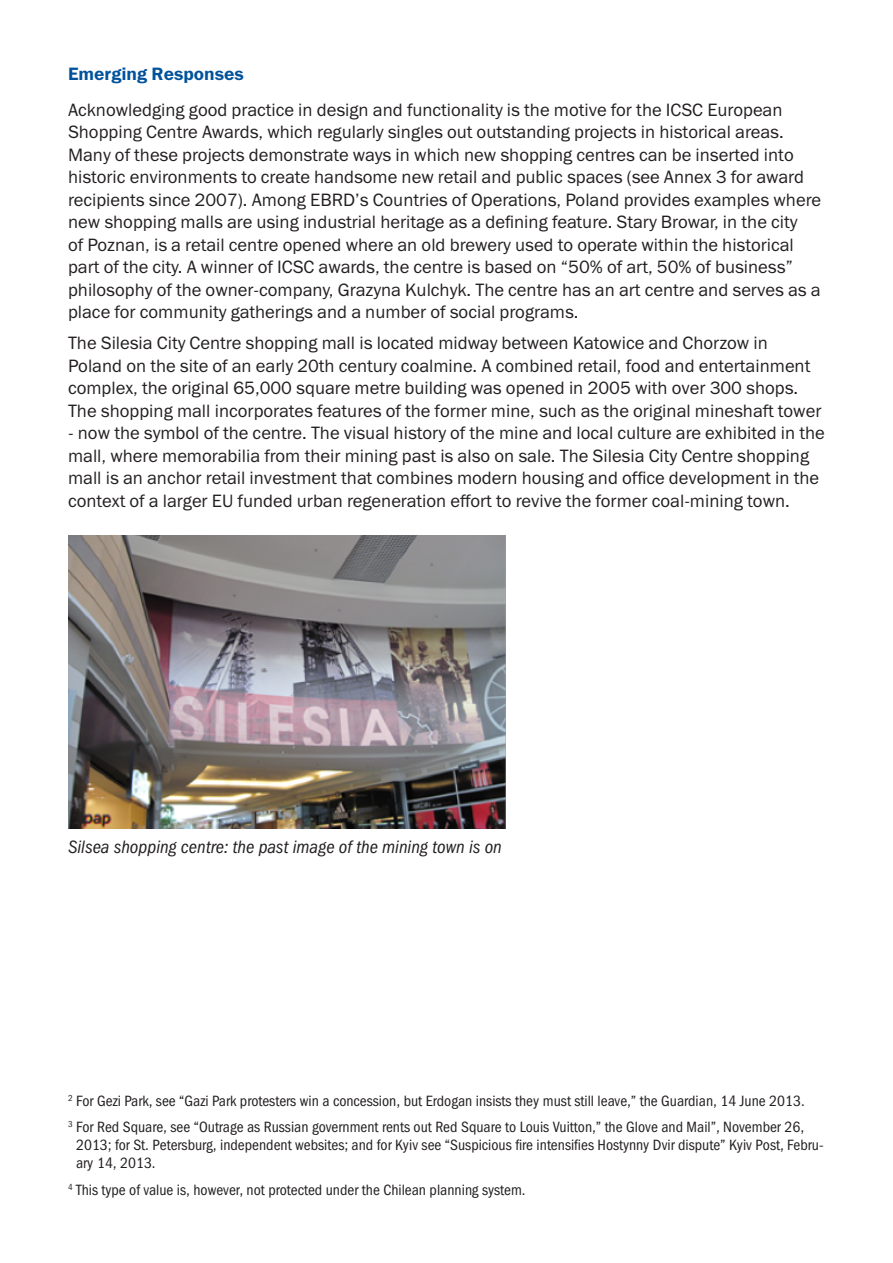
<style>
.page{position:relative;width:893px;height:1263px;background:#fff}
.page>*{position:absolute;margin:0;border:0;box-sizing:border-box;transform-origin:0 0}
.BODY{font:18px/22.5px "Franklin Gothic Book ITC";color:#231f20}
.t1{font:italic 18px "Franklin Gothic Book Cond ITC";color:#231f20}
.t2{font:18px "Franklin Gothic Demi ITC";color:#01529a}
.notes{font:15px/18px "Franklin Gothic Book Cond ITC";color:#231f20}
</style>
<div class="page">
<img style="left:68px;top:536px;width:438px;height:293px">
<h2 class="t2" style="left:68px;top:63px;width:177px">Emerging Responses</h2>
<p class="BODY" style="left:68px;top:98px;width:755px">Acknowledging good practice in design and functionality is the motive for the ICSC European Shopping Centre Awards, which regularly singles out outstanding projects in historical areas.<br>Many of these projects demonstrate ways in which new shopping centres can be inserted into historic environments to create handsome new retail and public spaces (see Annex 3 for award recipients since 2007). Among EBRD’s Countries of Operations, Poland provides examples where new shopping malls are using industrial heritage as a defining feature. Stary Browar, in the city<br>of Poznan, is a retail centre opened where an old brewery used to operate within the historical part of the city. A winner of ICSC awards, the centre is based on “50% of art, 50% of business” philosophy of the owner-company, Grazyna Kulchyk. The centre has an art centre and serves as a place for community gatherings and a number of social programs.</p>
<p class="BODY" style="left:68px;top:331px;width:755px">The Silesia City Centre shopping mall is located midway between Katowice and Chorzow in Poland on the site of an early 20th century coalmine. A combined retail, food and entertainment complex, the original 65,000 square metre building was opened in 2005 with over 300 shops.<br>The shopping mall incorporates features of the former mine, such as the original mineshaft tower</p>
<p class="BODY" style="left:68px;top:421px;width:758px">- now the symbol of the centre. The visual history of the mine and local culture are exhibited in the mall, where memorabilia from their mining past is also on sale. The Silesia City Centre shopping mall is an anchor retail investment that combines modern housing and office development in the context of a larger EU funded urban regeneration effort to revive the former coal-mining town.</p>
<p class="t1" style="left:68px;top:836px;width:435px">Silsea shopping centre: the past image of the mining town is on</p>
<p class="notes" style="left:68px;top:1092px;width:738px"><sup>2</sup> For Gezi Park, see “Gazi Park protesters win a concession, but Erdogan insists they must still leave,” the Guardian, 14 June 2013.</p>
<p class="notes" style="left:76px;top:1118px;width:749px;text-indent:-8px"><sup>3</sup> For Red Square, see “Outrage as Russian government rents out Red Square to Louis Vuitton,” the Glove and Mail”, November 26,<br>2013; for St. Petersburg, independent websites; and for Kyiv see “Suspicious fire intensifies Hostynny Dvir dispute” Kyiv Post, Febru&shy;ary 14, 2013.</p>
<p class="notes" style="left:68px;top:1181px;width:459px"><sup>4</sup> This type of value is, however, not protected under the Chilean planning system.</p>
</div>
